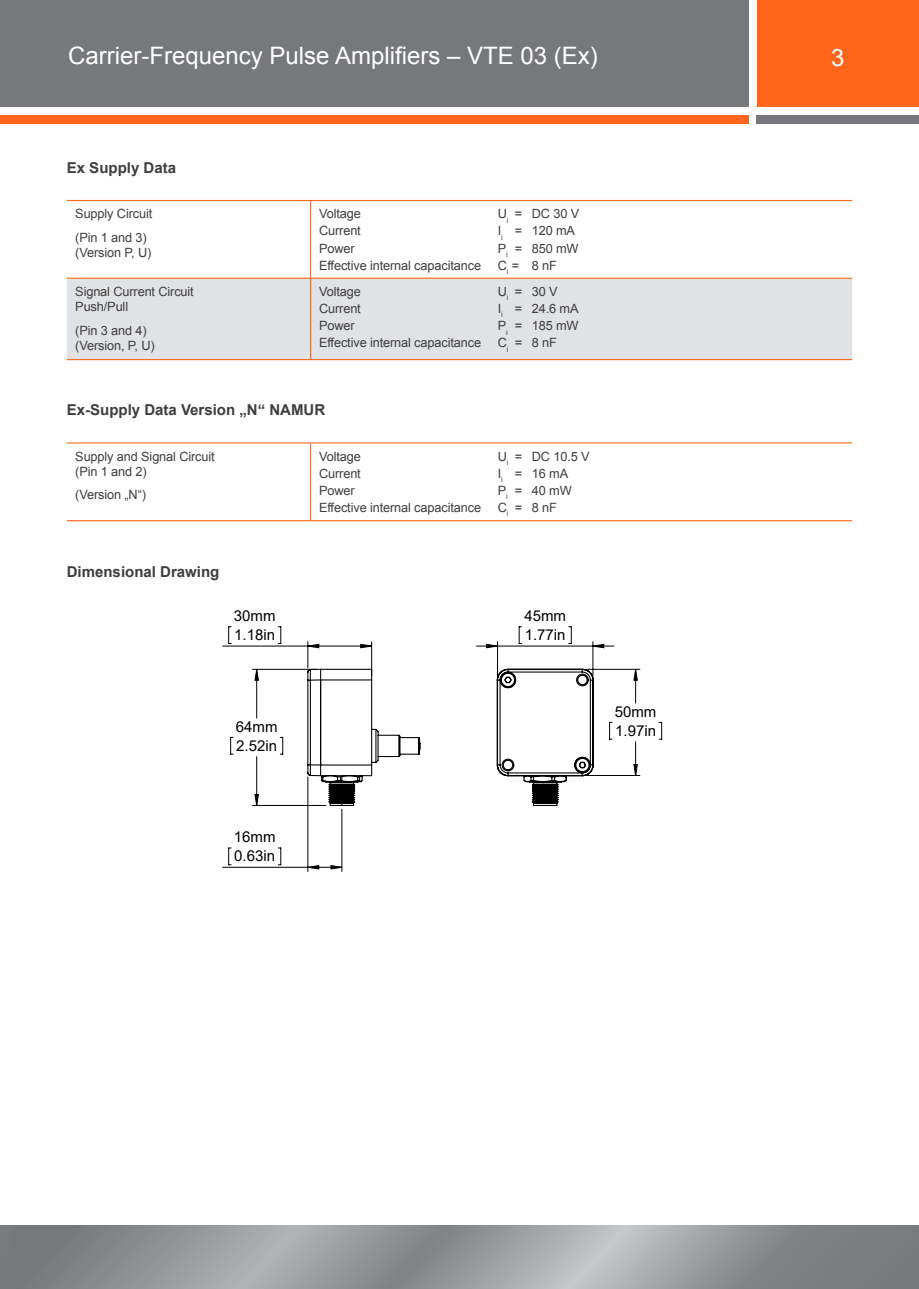
<style>
.page{position:relative;width:919px;height:1289px;background:#fff}
.page>*{position:absolute;margin:0;border:0;box-sizing:border-box;transform-origin:0 0}
.t1{font:24px "Arial";color:#fff}
.KEM_H1_text_grey{font:700 15px "Arial";color:#3e3e3f}
.t2{font:15px/19.4px "Arial";color:#000}
.t3{font:12.75px/15px "Arial";letter-spacing:-.01em;color:#3e3e3f}
</style>
<div class="page">
<div style="left:0;top:0;width:13px;height:106px;background:#76787b"></div>
<div style="left:0;top:115px;width:13px;height:8px;background:#ff661c"></div>
<div style="left:756px;top:0;width:162px;height:106px;background:#ff661c"></div>
<div style="left:13px;top:0;width:735px;height:106px;background:#76787b"></div>
<div style="left:756px;top:115px;width:162px;height:8px;background:#76787b"></div>
<div style="left:13px;top:115px;width:735px;height:8px;background:#ff661c"></div>
<div style="left:0;top:1225px;width:14px;height:63px;background:#78797c"></div>
<svg style="left:14px;top:1225px;width:904px;height:63px;background:#949699"></svg>
<div style="left:67px;top:279px;width:785px;height:80px;background:#e1e2e4"></div>
<hr style="left:67px;top:200px;width:243px;height:1px;background:#ff661c">
<hr style="left:310px;top:201px;width:1px;height:77px;background:#ff661c">
<hr style="left:310px;top:200px;width:542px;height:1px;background:#ff661c">
<hr style="left:67px;top:278px;width:243px;height:1px;background:#ff661c">
<hr style="left:67px;top:359px;width:243px;height:1px;background:#ff661c">
<hr style="left:310px;top:279px;width:1px;height:80px;background:#ff661c">
<hr style="left:310px;top:278px;width:542px;height:1px;background:#ff661c">
<hr style="left:310px;top:359px;width:542px;height:1px;background:#ff661c">
<hr style="left:67px;top:442px;width:243px;height:1px;background:#ff661c">
<hr style="left:67px;top:520px;width:243px;height:1px;background:#ff661c">
<hr style="left:310px;top:443px;width:1px;height:77px;background:#ff661c">
<hr style="left:310px;top:442px;width:542px;height:1px;background:#ff661c">
<hr style="left:310px;top:520px;width:542px;height:1px;background:#ff661c">
<svg style="left:518px;top:626px;width:3px;height:18px"></svg>
<svg style="left:568px;top:626px;width:4px;height:18px"></svg>
<hr style="left:497px;top:641px;width:1px;height:35px;background:#000">
<hr style="left:592px;top:641px;width:1px;height:35px;background:#000">
<svg style="left:659px;top:722px;width:3px;height:17px"></svg>
<hr style="left:586px;top:669px;width:53px;height:1px;background:#000">
<hr style="left:586px;top:775px;width:53px;height:1px;background:#000">
<svg style="left:230px;top:737px;width:3px;height:17px"></svg>
<hr style="left:252px;top:805px;width:74px;height:1px;background:#000">
<hr style="left:252px;top:669px;width:64px;height:1px;background:#000">
<svg style="left:228px;top:626px;width:3px;height:18px"></svg>
<svg style="left:278px;top:626px;width:3px;height:18px"></svg>
<hr style="left:222px;top:645px;width:86px;height:1px;background:#000">
<svg style="left:228px;top:847px;width:3px;height:18px"></svg>
<hr style="left:341px;top:809px;width:1px;height:62px;background:#000">
<hr style="left:307px;top:777px;width:1px;height:94px;background:#000">
<hr style="left:222px;top:866px;width:86px;height:1px;background:#000">
<svg style="left:255px;top:644px;width:382px;height:225px"></svg>
<svg style="left:496px;top:667px;width:98px;height:139px"></svg>
<svg style="left:306px;top:641px;width:115px;height:165px"></svg>
<h1 class="t1" style="left:68px;top:40px;width:531px">Carrier-Frequency Pulse Amplifiers – VTE 03 (Ex)</h1>
<h1 class="t1" style="left:831px;top:42px;width:15px">3</h1>
<p class="KEM_H1_text_grey" style="left:67px;top:157px;width:111px">Ex Supply Data</p>
<p class="t3" style="left:75px;top:206px;width:78px">Supply Circuit</p>
<p class="t3" style="left:75px;top:230px;width:78px">(Pin 1 and 3) (Version P, U)</p>
<p class="t3" style="left:75px;top:284px;width:120px">Signal Current Circuit<br>Push/Pull</p>
<p class="t3" style="left:75px;top:323px;width:81px">(Pin 3 and 4) (Version, P, U)</p>
<p class="t3" style="left:319px;top:206px;width:43px">Voltage</p>
<p class="t3" style="left:497px;top:206px;width:83px">U<sub>i</sub> = DC 30 V</p>
<p class="t3" style="left:319px;top:223px;width:43px">Current</p>
<p class="t3" style="left:497px;top:223px;width:79px">I<sub>i</sub> = 120 mA</p>
<p class="t3" style="left:319px;top:241px;width:37px">Power</p>
<p class="t3" style="left:497px;top:241px;width:82px">P<sub>i</sub> = 850 mW</p>
<p class="t3" style="left:319px;top:258px;width:163px">Effective internal capacitance</p>
<p class="t3" style="left:497px;top:258px;width:61px">C<sub>i</sub> = 8 nF</p>
<p class="t3" style="left:319px;top:284px;width:43px">Voltage</p>
<p class="t3" style="left:497px;top:284px;width:61px">U<sub>i</sub> = 30 V</p>
<p class="t3" style="left:319px;top:301px;width:43px">Current</p>
<p class="t3" style="left:497px;top:301px;width:82px">I<sub>i</sub> = 24.6 mA</p>
<p class="t3" style="left:319px;top:318px;width:37px">Power</p>
<p class="t3" style="left:497px;top:318px;width:82px">P<sub>i</sub> = 185 mW</p>
<p class="t3" style="left:319px;top:335px;width:163px">Effective internal capacitance</p>
<p class="t3" style="left:497px;top:335px;width:61px">C<sub>i</sub> = 8 nF</p>
<p class="KEM_H1_text_grey" style="left:67px;top:400px;width:260px">Ex-Supply Data Version „N“ NAMUR</p>
<p class="t3" style="left:75px;top:449px;width:141px">Supply and Signal Circuit (Pin 1 and 2)</p>
<p class="t3" style="left:75px;top:487px;width:72px">(Version „N“)</p>
<p class="KEM_H1_text_grey" style="left:67px;top:561px;width:154px">Dimensional Drawing</p>
<p class="t2" style="left:234px;top:606px;width:43px">30mm<br>1.18in</p>
<p class="t2" style="left:236px;top:716px;width:43px">64mm<br>2.52in</p>
<p class="t2" style="left:234px;top:827px;width:43px">16mm<br>0.63in</p>
<p class="t3" style="left:319px;top:449px;width:43px">Voltage</p>
<p class="t3" style="left:497px;top:449px;width:93px">U<sub>i</sub> = DC 10.5 V</p>
<p class="t3" style="left:319px;top:466px;width:43px">Current</p>
<p class="t3" style="left:497px;top:466px;width:72px">I<sub>i</sub> = 16 mA</p>
<p class="t3" style="left:319px;top:483px;width:37px">Power</p>
<p class="t3" style="left:497px;top:483px;width:75px">P<sub>i</sub> = 40 mW</p>
<p class="t3" style="left:319px;top:500px;width:163px">Effective internal capacitance</p>
<p class="t3" style="left:497px;top:500px;width:61px">C<sub>i</sub> = 8 nF</p>
<p class="t2" style="left:524px;top:606px;width:43px">45mm<br>1.77in</p>
<p class="t2" style="left:614px;top:701px;width:43px">50mm<br>1.97in</p>
</div>
